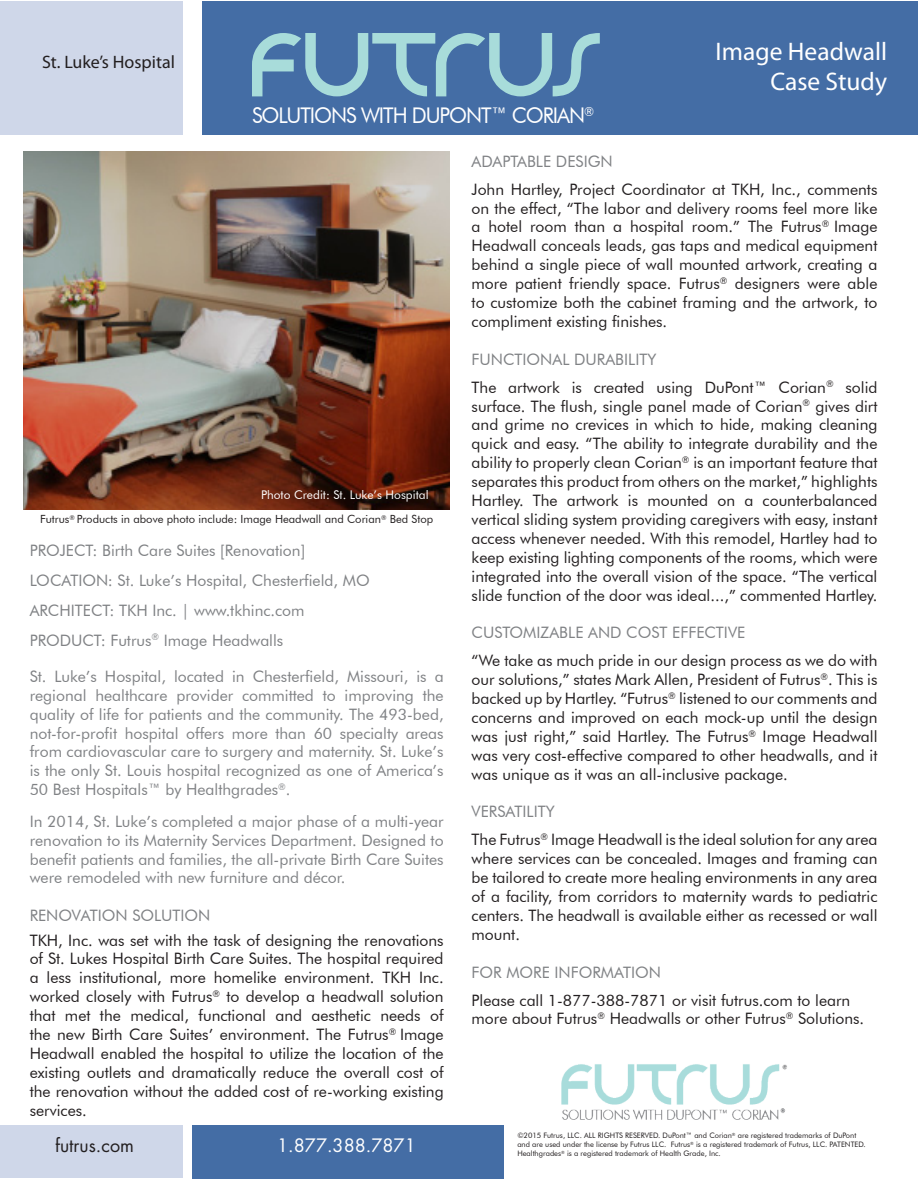
<style>
.page{position:relative;width:918px;height:1188px;background:#fff}
.page>*{position:absolute;margin:0;border:0;box-sizing:border-box;transform-origin:0 0}
.t1{font:25.5px "Myriad Pro";color:#fff}
.t2{font:21.6px "Futura BT";letter-spacing:-.05em;color:#fff;scale:.96 1}
.t3{font:18px "Myriad Pro";color:#231f20}
.t4{font:18px "Futura Std";color:#fff}
.t5{font:18px "Futura Std";color:#231f20}
.t6{font:15.75px/18.9px "Futura BT";color:#231f20;text-align:justify}
.t7{font:15.75px/18.9px "Futura BT";color:#808285;text-align:justify}
.t8{font:12px "Futura BT";color:#fff}
.t9{font:11.25px "Futura BT";color:#231f20}
.t10{font:7.5px/9px "Futura BT";color:#231f20}
</style>
<div class="page">
<div style="left:1px;top:1126px;width:182px;height:52px;background:#cfd7e9"></div>
<div style="left:193px;top:1125px;width:311px;height:54px;background:#446da5"></div>
<div style="left:202px;top:1px;width:716px;height:134px;background:#446da5"></div>
<svg style="left:252px;top:33px;width:348px;height:63px"></svg>
<div style="left:0;top:1px;width:182px;height:134px;background:#cfd7e9"></div>
<img style="left:23px;top:151px;width:427px;height:358px">
<img style="left:561px;top:1064px;width:226px;height:56px">
<p class="t3" style="left:42px;top:50px;width:134px">St. Luke’s Hospital</p>
<p class="t2" style="left:252px;top:102px;width:358px">SOLUTIONS WITH DUPONT™ CORIAN<sup>®</sup></p>
<p class="t1" style="left:716px;top:36px;width:173px">Image Headwall</p>
<p class="t1" style="left:770px;top:66px;width:118px">Case Study</p>
<p class="t8" style="left:261px;top:487px;width:169px">Photo Credit: St. Luke’s Hospital</p>
<p class="t9" style="left:40px;top:513px;width:394px">Futrus<sup>®</sup> Products in above photo include: Image Headwall and Corian<sup>®</sup> Bed Stop</p>
<p class="t7" style="left:30px;top:541px;width:277px">PROJECT: Birth Care Suites [Renovation]</p>
<p class="t7" style="left:30px;top:571px;width:342px">LOCATION: St. Luke’s Hospital, Chesterfield, MO</p>
<p class="t7" style="left:30px;top:601px;width:276px">ARCHITECT: TKH Inc. | www.tkhinc.com</p>
<p class="t7" style="left:30px;top:630px;width:255px">PRODUCT: Futrus<sup>®</sup> Image Headwalls</p>
<p class="t7" style="left:30px;top:667px;width:416px">St. Luke’s Hospital, located in Chesterfield, Missouri, is a regional healthcare provider committed to improving the quality of life for patients and the community. The 493-bed, not-for-profit hospital offers more than 60 specialty areas from cardiovascular care to surgery and maternity. St. Luke’s is the only St. Louis hospital recognized as one of America’s 50 Best Hospitals™ by Healthgrades<sup>®</sup>.</p>
<p class="t7" style="left:30px;top:812px;width:416px">In 2014, St. Luke’s completed a major phase of a multi-year renovation to its Maternity Services Department. Designed to benefit patients and families, the all-private Birth Care Suites were remodeled with new furniture and décor.</p>
<p class="t7" style="left:30px;top:906px;width:182px">RENOVATION SOLUTION</p>
<p class="t6" style="left:30px;top:930px;width:416px">TKH, Inc. was set with the task of designing the renovations of St. Lukes Hospital Birth Care Suites. The hospital required a less institutional, more homelike environment. TKH Inc. worked closely with Futrus<sup>®</sup> to develop a headwall solution that met the medical, functional and aesthetic needs of the new Birth Care Suites’ environment. The Futrus<sup>®</sup> Image Headwall enabled the hospital to utilize the location of the existing outlets and dramatically reduce the overall cost of the renovation without the added cost of re-working existing services.</p>
<p class="t5" style="left:55px;top:1134px;width:80px">futrus.com</p>
<p class="t4" style="left:277px;top:1134px;width:140px">1.877.388.7871</p>
<p class="t7" style="left:472px;top:152px;width:143px">ADAPTABLE DESIGN</p>
<p class="t6" style="left:472px;top:179px;width:407px">John Hartley, Project Coordinator at TKH, Inc., comments on the effect, “The labor and delivery rooms feel more like a hotel room than a hospital room.” The Futrus<sup>®</sup> Image Headwall conceals leads, gas taps and medical equipment behind a single piece of wall mounted artwork, creating a more patient friendly space. Futrus<sup>®</sup> designers were able to customize both the cabinet framing and the artwork, to compliment existing finishes.</p>
<p class="t7" style="left:472px;top:350px;width:186px">FUNCTIONAL DURABILITY</p>
<p class="t6" style="left:472px;top:377px;width:407px">The artwork is created using DuPont™ Corian<sup>®</sup> solid surface. The flush, single panel made of Corian<sup>®</sup> gives dirt and grime no crevices in which to hide, making cleaning quick and easy. “The ability to integrate durability and the ability to properly clean Corian<sup>®</sup> is an important feature that separates this product from others on the market,” highlights Hartley. The artwork is mounted on a counterbalanced vertical sliding system providing caregivers with easy, instant access whenever needed. With this remodel, Hartley had to keep existing lighting components of the rooms, which were integrated into the overall vision of the space. “The vertical slide function of the door was ideal...,” commented Hartley.</p>
<p class="t7" style="left:472px;top:623px;width:275px">CUSTOMIZABLE AND COST EFFECTIVE</p>
<p class="t6" style="left:472px;top:651px;width:407px">“We take as much pride in our design process as we do with our solutions,” states Mark Allen, President of Futrus<sup>®</sup>. This is backed up by Hartley. “Futrus<sup>®</sup> listened to our comments and concerns and improved on each mock-up until the design was just right,” said Hartley. The Futrus<sup>®</sup> Image Headwall was very cost-effective compared to other headwalls, and it was unique as it was an all-inclusive package.</p>
<p class="t7" style="left:472px;top:802px;width:85px">VERSATILITY</p>
<p class="t6" style="left:472px;top:830px;width:407px">The Futrus<sup>®</sup> Image Headwall is the ideal solution for any area where services can be concealed. Images and framing can be tailored to create more healing environments in any area of a facility, from corridors to maternity wards to pediatric centers. The headwall is available either as recessed or wall mount.</p>
<p class="t7" style="left:472px;top:962px;width:191px">FOR MORE INFORMATION</p>
<p class="t6" style="left:472px;top:990px;width:394px">Please call 1-877-388-7871 or visit futrus.com to learn more about Futrus<sup>®</sup> Headwalls or other Futrus<sup>®</sup> Solutions.</p>
<p class="t10" style="left:517px;top:1131px;width:350px">©2015 Futrus, LLC. ALL RIGHTS RESERVED. DuPont™ and Corian<sup>®</sup> are registered trademarks of DuPont and are used under the license by Futrus LLC. Futrus<sup>®</sup> is a registered trademark of Futrus, LLC. PATENTED.<br>Healthgrades<sup>®</sup> is a registered trademark of Health Grade, Inc.</p>
</div>
